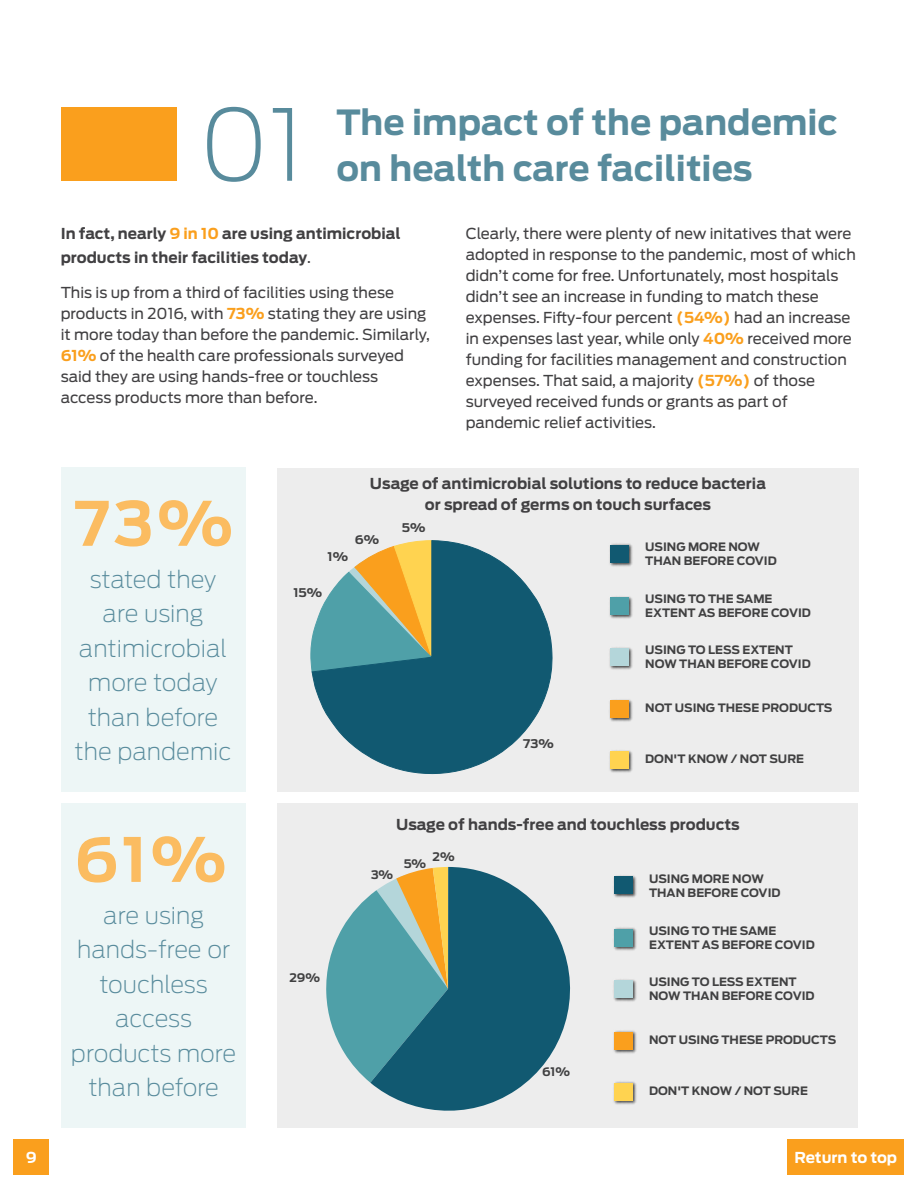
<style>
.page{position:relative;width:918px;height:1188px;background:#fff}
.page>*{position:absolute;margin:0;border:0;box-sizing:border-box;transform-origin:0 0}
.t1{font:200 98.1px "Antenna";color:#588b9c}
.t2{font:700 60.75px "Antenna";color:#fbbc61}
.t3{font:700 34.5px/45.9px "Antenna";color:#588b9c}
.Body_8_5_13pt_-_Blac{font:200 23.55px/34.5px "Antenna";color:#588b9c;text-align:center}
.Body_8_5_13pt_-_Blac-2{font:15px/21px "Antenna";color:#414042}
.Body_8_5_13pt_-_Blac-3{font:700 15px/24px "Antenna";color:#414042}
.t4{font:700 15px "Antenna";letter-spacing:-.005em;color:#fff}
.t5{font:700 11.85px "Antenna";color:#404041}
.t6{font:700 11.7px "Antenna";color:#404041}
.t7{font:700 11.55px/13.8px "Antenna";color:#404041}
.s1{color:#fa9f1d}
.s2{font-weight:400}
.s3{font-weight:700;color:#fa9f1d}
</style>
<div class="page">
<div style="left:14px;top:1139px;width:35px;height:35px;background:#fa9f1d"></div>
<div style="left:277px;top:468px;width:582px;height:324px;background:#ededed"></div>
<img style="left:609px;top:543px;width:24px;height:24px">
<div style="left:610px;top:545px;width:18px;height:17px;background:#115971"></div>
<img style="left:609px;top:596px;width:24px;height:23px">
<div style="left:610px;top:597px;width:18px;height:18px;background:#4fa0a8"></div>
<img style="left:609px;top:647px;width:24px;height:23px">
<div style="left:610px;top:648px;width:18px;height:18px;background:#b4d6da"></div>
<img style="left:609px;top:699px;width:24px;height:23px">
<div style="left:610px;top:700px;width:18px;height:18px;background:#fa9f1d"></div>
<img style="left:609px;top:750px;width:24px;height:23px">
<div style="left:610px;top:751px;width:18px;height:18px;background:#ffd350"></div>
<svg style="left:312px;top:540px;width:240px;height:234px"></svg>
<div style="left:278px;top:803px;width:580px;height:324px;background:#ededed"></div>
<img style="left:613px;top:875px;width:24px;height:23px">
<div style="left:614px;top:876px;width:18px;height:18px;background:#115971"></div>
<img style="left:613px;top:927px;width:24px;height:24px">
<div style="left:614px;top:929px;width:18px;height:17px;background:#4fa0a8"></div>
<img style="left:613px;top:979px;width:24px;height:23px">
<div style="left:614px;top:980px;width:18px;height:18px;background:#b4d6da"></div>
<img style="left:613px;top:1030px;width:24px;height:24px">
<div style="left:614px;top:1032px;width:18px;height:17px;background:#fa9f1d"></div>
<img style="left:613px;top:1081px;width:24px;height:24px">
<div style="left:614px;top:1083px;width:18px;height:17px;background:#ffd350"></div>
<svg style="left:326px;top:895px;width:44px;height:188px"></svg>
<svg style="left:370px;top:867px;width:201px;height:244px;fill:#115971"></svg>
<div style="left:61px;top:107px;width:115px;height:74px;background:#fa9f1d"></div>
<div style="left:61px;top:467px;width:184px;height:325px;background:#edf6f6"></div>
<div style="left:61px;top:803px;width:184px;height:325px;background:#edf6f6"></div>
<div style="left:787px;top:1139px;width:117px;height:35px;background:#fa9f1d"></div>
<p class="t4" style="left:26px;top:1147px;width:12px">9</p>
<p class="t1" style="left:199px;top:82px;width:107px">01</p>
<p class="t3" style="left:337px;top:99px;width:503px">The impact of the pandemic on health care facilities</p>
<p class="Body_8_5_13pt_-_Blac-3" style="left:61px;top:222px;width:341px">In fact, nearly <span class="s1">9 in 10</span> are using antimicrobial products in their facilities today<span class="s2">.</span></p>
<p class="Body_8_5_13pt_-_Blac-2" style="left:61px;top:282px;width:371px">This is up from a third of facilities using these products in 2016, with <span class="s3">73%</span> stating they are using it more today than before the pandemic. Similarly, <span class="s3">61%</span> of the health care professionals surveyed said they are using hands-free or touchless access products more than before.</p>
<p class="Body_8_5_13pt_-_Blac-2" style="left:466px;top:223px;width:392px">Clearly, there were plenty of new initatives that were adopted in response to the pandemic, most of which didn’t come for free. Unfortunately, most hospitals didn’t see an increase in funding to match these expenses. Fifty-four percent <span class="s3">(54%)</span> had an increase in expenses last year, while only <span class="s3">40%</span> received more funding for facilities management and construction expenses. That said, a majority <span class="s3">(57%)</span> of those surveyed received funds or grants as part of pandemic relief activities.</p>
<p class="t2" style="left:74px;top:482px;width:160px">73%</p>
<p class="Body_8_5_13pt_-_Blac" style="left:90px;top:561px;width:128px">stated they</p>
<p class="Body_8_5_13pt_-_Blac" style="left:79px;top:596px;width:150px">are using antimicrobial more today</p>
<p class="Body_8_5_13pt_-_Blac" style="left:88px;top:699px;width:132px">than before</p>
<p class="Body_8_5_13pt_-_Blac" style="left:75px;top:733px;width:159px">the pandemic</p>
<p class="t2" style="left:74px;top:818px;width:153px">61%</p>
<p class="Body_8_5_13pt_-_Blac" style="left:71px;top:897px;width:167px">are using hands-free or touchless access products more than before</p>
<p class="Body_8_5_13pt_-_Blac-3" style="left:370px;top:473px;width:398px;line-height:21px;text-align:center">Usage of antimicrobial solutions to reduce bacteria or spread of germs on touch surfaces</p>
<p class="t5" style="left:355px;top:531px;width:26px">6%</p>
<p class="t5" style="left:328px;top:548px;width:22px">1%</p>
<p class="t5" style="left:293px;top:584px;width:30px">15%</p>
<p class="t5" style="left:402px;top:519px;width:25px">5%</p>
<p class="t5" style="left:523px;top:736px;width:32px">73%</p>
<p class="t7" style="left:645px;top:540px;width:133px">USING MORE NOW<br>THAN BEFORE COVID</p>
<p class="t7" style="left:645px;top:592px;width:167px">USING TO THE SAME<br>EXTENT AS BEFORE COVID</p>
<p class="t7" style="left:645px;top:643px;width:167px">USING TO LESS EXTENT<br>NOW THAN BEFORE COVID</p>
<p class="t7" style="left:645px;top:701px;width:189px">NOT USING THESE PRODUCTS</p>
<p class="t7" style="left:645px;top:752px;width:160px">DON'T KNOW / NOT SURE</p>
<p class="Body_8_5_13pt_-_Blac-3" style="left:396px;top:812px;width:345px">Usage of hands-free and touchless products</p>
<p class="t6" style="left:433px;top:849px;width:24px">2%</p>
<p class="t6" style="left:403px;top:856px;width:24px">5%</p>
<p class="t6" style="left:289px;top:970px;width:32px">29%</p>
<p class="t6" style="left:371px;top:867px;width:24px">3%</p>
<p class="t6" style="left:542px;top:1064px;width:29px">61%</p>
<p class="t7" style="left:649px;top:872px;width:133px">USING MORE NOW<br>THAN BEFORE COVID</p>
<p class="t7" style="left:649px;top:924px;width:167px">USING TO THE SAME<br>EXTENT AS BEFORE COVID</p>
<p class="t7" style="left:649px;top:975px;width:167px">USING TO LESS EXTENT<br>NOW THAN BEFORE COVID</p>
<p class="t7" style="left:649px;top:1033px;width:189px">NOT USING THESE PRODUCTS</p>
<p class="t7" style="left:649px;top:1084px;width:160px">DON'T KNOW / NOT SURE</p>
<p class="t4" style="left:795px;top:1147px;width:104px">Return to top</p>
</div>
